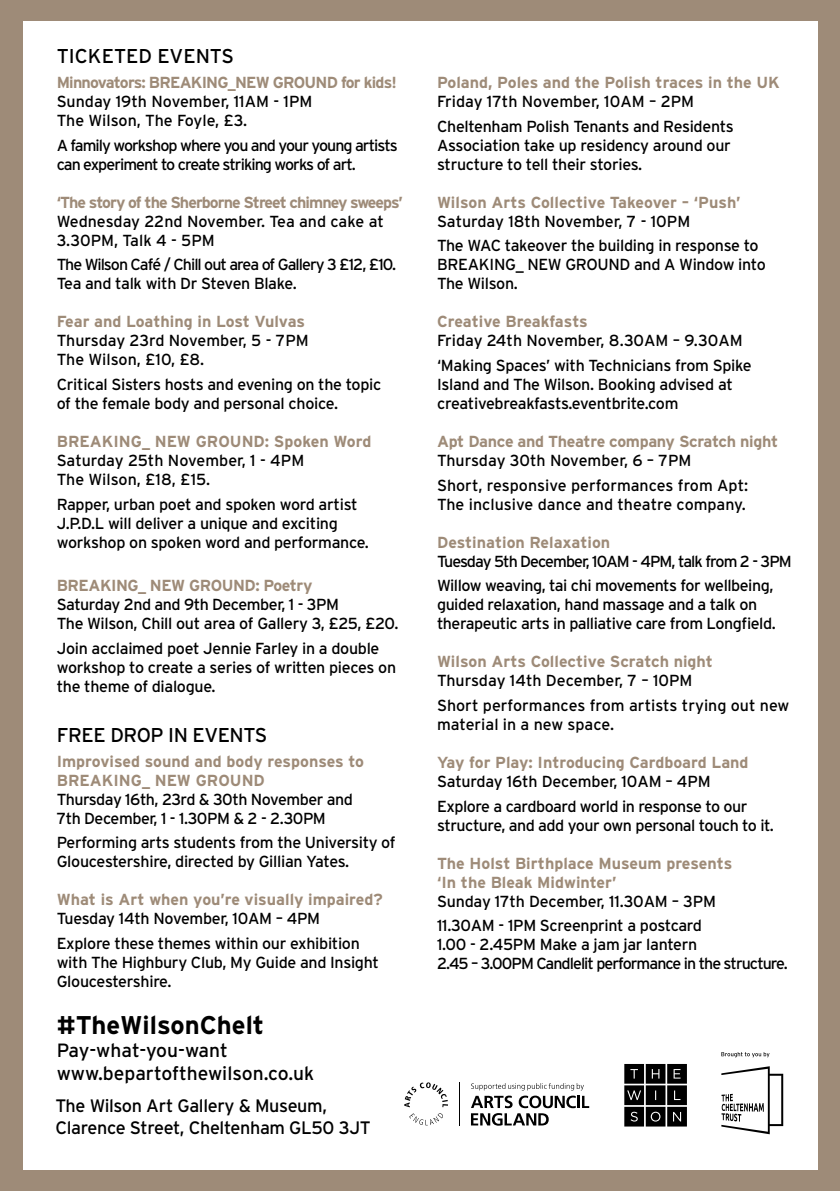
<style>
.page{position:relative;width:840px;height:1191px;background:#fff}
.page>*{position:absolute;margin:0;border:0;box-sizing:border-box;transform-origin:0 0}
.t1{font:700 25.6px "Interstate";color:#000}
.t2{font:20px "Interstate";letter-spacing:-.02em;color:#000}
.t3{font:20px "Interstate";color:#000}
.t4{font:19.2px/23px "Interstate";color:#000}
.t5{font:18px/22px "Interstate";letter-spacing:-.02em;color:#000}
.t6{font:16px/19px "Interstate";letter-spacing:-.02em;color:#000}
.t7{font:700 16px/19px "Interstate";color:#9e8b78}
.t8{font:16px/19px "Interstate";color:#000}
.t9{font:16px/19px "Interstate";letter-spacing:-.06em;color:#000}
.t10{font:16px/24.6px "Interstate";letter-spacing:-.05em;color:#000}
.t11{font:700 16px "Interstate";letter-spacing:-.06em;color:#9e8b78}
.t12{font:700 16px "Interstate";letter-spacing:-.05em;color:#9e8b78}
.t13{font:700 16px "Interstate";letter-spacing:-.02em;color:#9e8b78}
.t14{font:700 16px "Interstate";letter-spacing:-.03em;color:#9e8b78}
</style>
<div class="page">
<div style="left:0;top:0;width:839px;height:1191px;background:#9e8b78"></div>
<div style="left:23px;top:21px;width:793px;height:1148px;background:#fff"></div>
<svg style="left:624px;top:1064px;width:62px;height:62px;background:#2b2b2b"></svg>
<svg style="left:721px;top:1066px;width:61px;height:68px"></svg>
<svg style="left:721px;top:1052px;width:48px;height:5px"></svg>
<svg style="left:471px;top:1083px;width:118px;height:42px"></svg>
<svg style="left:404px;top:1082px;width:44px;height:43px"></svg>
<hr style="left:459px;top:1082px;width:1px;height:43px;background:#000">
<p class="t3" style="left:57px;top:44px;width:179px">TICKETED EVENTS</p>
<p class="t12" style="left:57px;top:73px;width:341px">Minnovators: BREAKING_NEW GROUND for kids!</p>
<p class="t8" style="left:57px;top:92px;width:257px">Sunday 19th November, 11AM - 1PM<br>The Wilson, The Foyle, £3.</p>
<p class="t9" style="left:57px;top:135px;width:342px">A family workshop where you and your young artists can experiment to create striking works of art.</p>
<p class="t11" style="left:57px;top:192px;width:347px">‘The story of the Sherborne Street chimney sweeps’</p>
<p class="t8" style="left:57px;top:211px;width:328px">Wednesday 22nd November. Tea and cake at<br>3.30PM, Talk 4 - 5PM</p>
<p class="t9" style="left:57px;top:255px;width:341px">The Wilson Café / Chill out area of Gallery 3 £12, £10.<br>Tea and talk with Dr Steven Blake.</p>
<p class="t7" style="left:57px;top:312px;width:250px">Fear and Loathing in Lost Vulvas</p>
<p class="t8" style="left:57px;top:331px;width:253px">Thursday 23rd November, 5 - 7PM<br>The Wilson, £10, £8.</p>
<p class="t6" style="left:57px;top:375px;width:326px">Critical Sisters hosts and evening on the topic of the female body and personal choice.</p>
<p class="t7" style="left:57px;top:432px;width:316px">BREAKING_ NEW GROUND: Spoken Word</p>
<p class="t8" style="left:57px;top:451px;width:249px">Saturday 25th November, 1 - 4PM<br>The Wilson, £18, £15.</p>
<p class="t6" style="left:57px;top:494px;width:313px">Rapper, urban poet and spoken word artist<br>J.P.D.L will deliver a unique and exciting workshop on spoken word and performance.</p>
<p class="t14" style="left:57px;top:576px;width:257px">BREAKING_ NEW GROUND: Poetry</p>
<p class="t6" style="left:57px;top:595px;width:343px">Saturday 2nd and 9th December, 1 - 3PM<br>The Wilson, Chill out area of Gallery 3, £25, £20.</p>
<p class="t6" style="left:57px;top:639px;width:341px">Join acclaimed poet Jennie Farley in a double workshop to create a series of written pieces on the theme of dialogue.</p>
<p class="t2" style="left:57px;top:722px;width:212px">FREE DROP IN EVENTS</p>
<p class="t7" style="left:57px;top:751px;width:309px">Improvised sound and body responses to<br>BREAKING_ NEW GROUND</p>
<p class="t6" style="left:57px;top:789px;width:297px">Thursday 16th, 23rd &amp; 30th November and<br>7th December, 1 - 1.30PM &amp; 2 - 2.30PM</p>
<p class="t6" style="left:57px;top:833px;width:340px">Performing arts students from the University of<br>Gloucestershire, directed by Gillian Yates.</p>
<p class="t7" style="left:57px;top:890px;width:327px">What is Art when you’re visually impaired?</p>
<p class="t6" style="left:57px;top:906px;width:304px;line-height:24.6px">Tuesday 14th November, 10AM – 4PM<br>Explore these themes within our exhibition</p>
<p class="t6" style="left:57px;top:952px;width:323px">with The Highbury Club, My Guide and Insight<br>Gloucestershire.</p>
<h1 class="t1" style="left:57px;top:1009px;width:209px">#TheWilsonChelt</h1>
<p class="t4" style="left:57px;top:1038px;width:259px">Pay-what-you-want www.bepartofthewilson.co.uk</p>
<p class="t5" style="left:55px;top:1094px;width:317px">The Wilson Art Gallery &amp; Museum,<br>Clarence Street, Cheltenham GL50 3JT</p>
<p class="t7" style="left:437px;top:73px;width:344px">Poland, Poles and the Polish traces in the UK</p>
<p class="t6" style="left:437px;top:89px;width:298px;line-height:24.6px">Friday 17th November, 10AM – 2PM<br>Cheltenham Polish Tenants and Residents</p>
<p class="t6" style="left:437px;top:135px;width:295px">Association take up residency around our structure to tell their stories.</p>
<p class="t7" style="left:437px;top:192px;width:305px">Wilson Arts Collective Takeover – ‘Push’</p>
<p class="t6" style="left:437px;top:208px;width:323px;line-height:24.6px">Saturday 18th November, 7 - 10PM<br>The WAC takeover the building in response to</p>
<p class="t6" style="left:437px;top:255px;width:330px">BREAKING_ NEW GROUND and A Window into<br>The Wilson.</p>
<p class="t7" style="left:437px;top:312px;width:152px">Creative Breakfasts</p>
<p class="t6" style="left:437px;top:328px;width:316px;line-height:24.6px">Friday 24th November, 8.30AM – 9.30AM ‘Making Spaces’ with Technicians from Spike</p>
<p class="t6" style="left:437px;top:375px;width:297px">Island and The Wilson. Booking advised at creativebreakfasts.eventbrite.com</p>
<p class="t13" style="left:437px;top:431px;width:342px">Apt Dance and Theatre company Scratch night</p>
<p class="t8" style="left:437px;top:448px;width:312px;line-height:24.6px">Thursday 30th November, 6 – 7PM<br>Short, responsive performances from Apt:</p>
<p class="t8" style="left:437px;top:494px;width:310px">The inclusive dance and theatre company.</p>
<p class="t7" style="left:437px;top:532px;width:175px">Destination Relaxation</p>
<p class="t10" style="left:437px;top:548px;width:356px">Tuesday 5th December, 10AM - 4PM, talk from 2 - 3PM<br>Willow weaving, tai chi movements for wellbeing,</p>
<p class="t6" style="left:437px;top:595px;width:340px">guided relaxation, hand massage and a talk on therapeutic arts in palliative care from Longfield.</p>
<p class="t7" style="left:437px;top:652px;width:277px">Wilson Arts Collective Scratch night</p>
<p class="t8" style="left:437px;top:668px;width:354px;line-height:24.6px">Thursday 14th December, 7 – 10PM<br>Short performances from artists trying out new</p>
<p class="t8" style="left:437px;top:715px;width:178px">material in a new space.</p>
<p class="t7" style="left:437px;top:753px;width:313px">Yay for Play: Introducing Cardboard Land</p>
<p class="t6" style="left:437px;top:769px;width:312px;line-height:24.6px">Saturday 16th December, 10AM – 4PM<br>Explore a cardboard world in response to our</p>
<p class="t6" style="left:437px;top:815px;width:338px">structure, and add your own personal touch to it.</p>
<p class="t7" style="left:437px;top:853px;width:296px">The Holst Birthplace Museum presents ‘In the Bleak Midwinter’</p>
<p class="t6" style="left:437px;top:888px;width:280px;line-height:24.6px">Sunday 17th December, 11.30AM – 3PM<br>11.30AM - 1PM Screenprint a postcard</p>
<p class="t9" style="left:437px;top:935px;width:352px">1.00 - 2.45PM Make a jam jar lantern<br>2.45 – 3.00PM Candlelit performance in the structure.</p>
</div>
